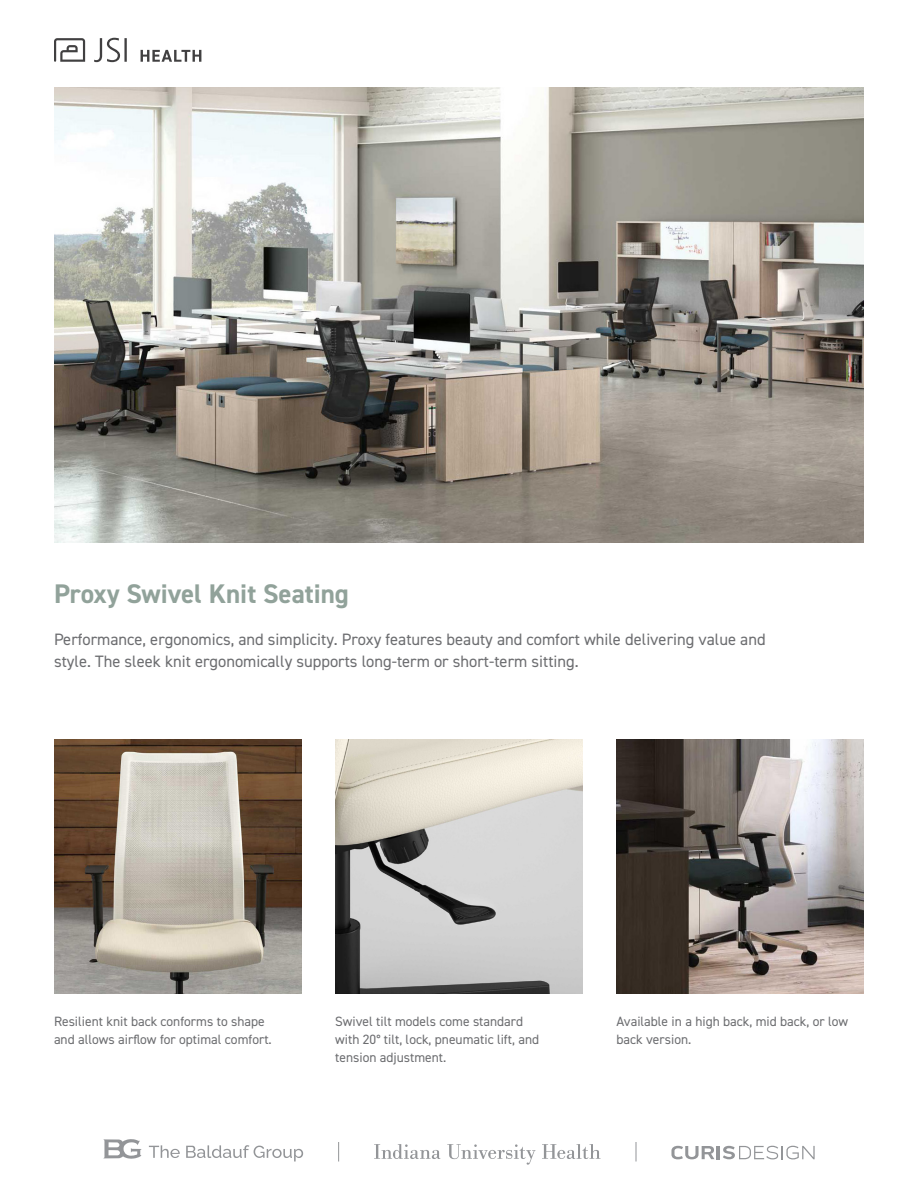
<style>
.page{position:relative;width:918px;height:1188px;background:#fff}
.page>*{position:absolute;margin:0;border:0;box-sizing:border-box;transform-origin:0 0}
.t1{font:700 27px "DIN2014";color:#91a29a}
.t2{font:16.5px/22.5px "DIN2014";color:#6c6d70}
.t3{font:13.5px/18px "DIN2014";color:#6c6d70}
</style>
<div class="page">
<img style="left:54px;top:88px;width:810px;height:454px">
<img style="left:54px;top:739px;width:248px;height:254px">
<img style="left:335px;top:739px;width:248px;height:254px">
<img style="left:616px;top:739px;width:248px;height:254px">
<svg style="left:141px;top:50px;width:60px;height:12px"></svg>
<svg style="left:94px;top:38px;width:33px;height:24px"></svg>
<svg style="left:54px;top:38px;width:31px;height:24px"></svg>
<svg style="left:338px;top:1142px;width:1px;height:20px"></svg>
<svg style="left:636px;top:1142px;width:1px;height:20px"></svg>
<svg style="left:374px;top:1144px;width:66px;height:15px"></svg>
<svg style="left:447px;top:1144px;width:88px;height:21px"></svg>
<svg style="left:542px;top:1144px;width:59px;height:15px"></svg>
<svg style="left:671px;top:1146px;width:144px;height:13px"></svg>
<svg style="left:149px;top:1145px;width:31px;height:13px"></svg>
<svg style="left:186px;top:1145px;width:117px;height:16px"></svg>
<svg style="left:103px;top:1139px;width:39px;height:20px"></svg>
<p class="t1" style="left:54px;top:576px;width:296px">Proxy Swivel Knit Seating</p>
<p class="t2" style="left:54px;top:627px;width:713px">Performance, ergonomics, and simplicity. Proxy features beauty and comfort while delivering value and style. The sleek knit ergonomically supports long-term or short-term sitting.</p>
<p class="t3" style="left:54px;top:1012px;width:219px">Resilient knit back conforms to shape and allows airflow for optimal comfort.</p>
<p class="t3" style="left:335px;top:1012px;width:205px">Swivel tilt models come standard with 20° tilt, lock, pneumatic lift, and tension adjustment.</p>
<p class="t3" style="left:616px;top:1012px;width:233px">Available in a high back, mid back, or low back version.</p>
</div>
